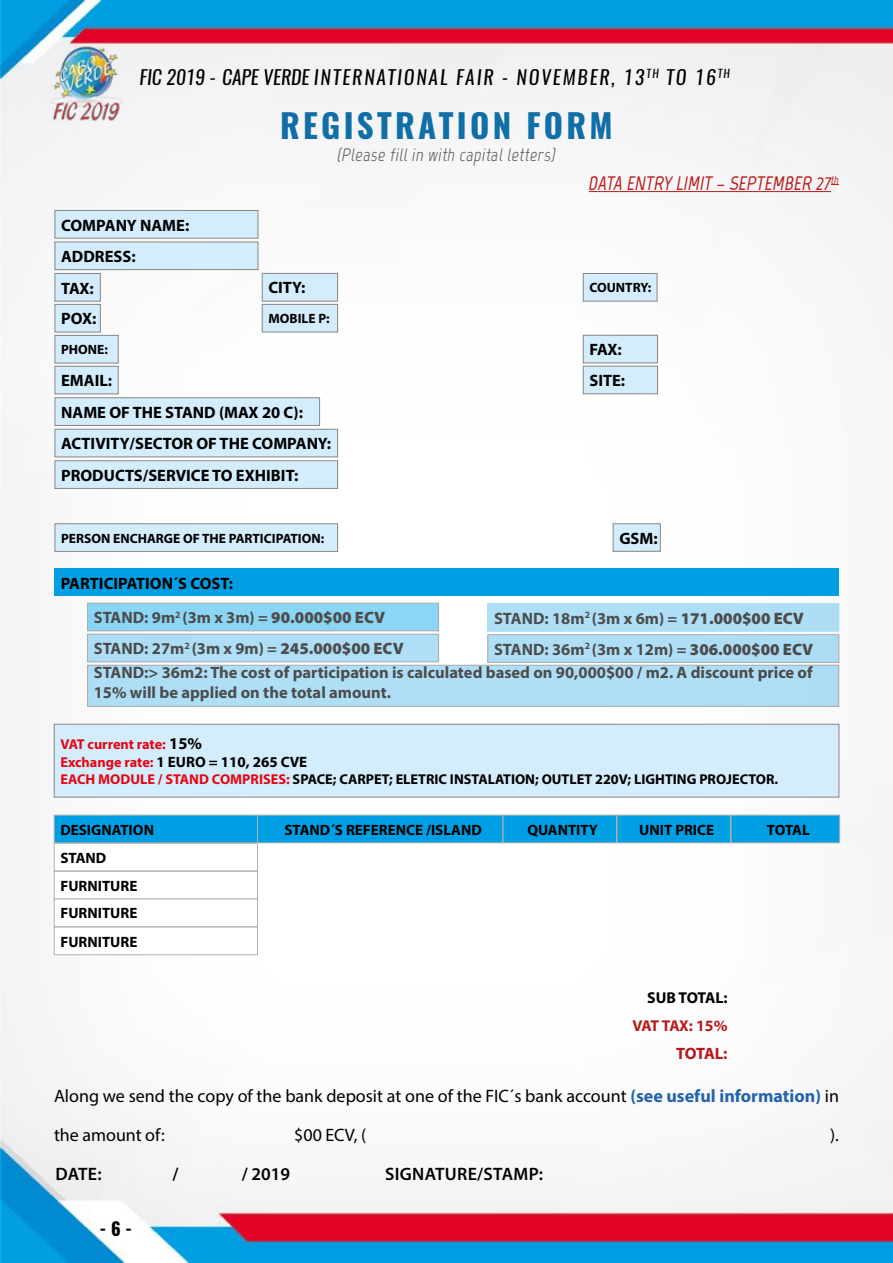
<style>
.page{position:relative;width:893px;height:1263px;background:#fff}
.page>*{position:absolute;margin:0;border:0;box-sizing:border-box;transform-origin:0 0}
.t1{font:700 33px "Oswald";letter-spacing:.1em;color:#106fa7}
.t2{font:italic 19.5px "Oswald";letter-spacing:.1em;color:#000}
.t3{font:italic 700 19.5px "Marvel";color:#b71c1b}
.t4{font:18px/39px "Myriad Pro";color:#000}
.t5{font:italic 18px "Marvel";letter-spacing:.025em;color:#646363}
.t6{font:600 18px "Myriad Pro";letter-spacing:.02em;color:#000}
.t7{font:700 18px "Oswald";color:#000}
.t8{font:700 16.5px/31.5px "Myriad Pro";color:#000}
.t9{font:700 16.5px "Myriad Pro";letter-spacing:-.03em;color:#b7181a}
.t10{font:700 15.75px "Myriad Pro";letter-spacing:-.055em;color:#b71c1b}
.t11{font:700 15.75px "Myriad Pro";letter-spacing:-.015em;color:#000}
.t12{font:700 15px/28px "Myriad Pro";color:#000}
.t13{font:700 14.25px "Myriad Pro";color:#000}
.t14{font:700 14.25px "Myriad Pro";letter-spacing:-.005em;color:#e30613}
.t15{font:700 13.5px "Myriad Pro";color:#000}
.s1{font-weight:900}
.s2{font-size:16.5px;color:#000}
.s3{font-size:14.25px;color:#e30613}
.s4{color:#e30613}
.s5{font-weight:700;color:#2362ad}
</style>
<div class="page">
<img style="left:0;top:0;width:893px;height:1263px">
<img style="left:47px;top:40px;width:86px;height:85px">
<hr style="left:589px;top:191px;width:242px;height:1px;background:#b71c1b">
<div style="left:55px;top:211px;width:203px;height:27px;background:#d4edfc"></div>
<div style="left:55px;top:210px;width:203px;height:28px;border:1px solid #878787"></div>
<div style="left:262px;top:273px;width:76px;height:28px;background:#d4edfc"></div>
<div style="left:262px;top:273px;width:76px;height:28px;border:1px solid #878787"></div>
<div style="left:262px;top:304px;width:76px;height:28px;background:#d4edfc"></div>
<div style="left:262px;top:304px;width:76px;height:28px;border:1px solid #878787"></div>
<div style="left:583px;top:273px;width:74px;height:28px;background:#d4edfc"></div>
<div style="left:583px;top:273px;width:74px;height:28px;border:1px solid #878787"></div>
<div style="left:583px;top:366px;width:74px;height:28px;background:#d4edfc"></div>
<div style="left:583px;top:366px;width:75px;height:28px;border:1px solid #878787"></div>
<div style="left:613px;top:524px;width:47px;height:27px;background:#d4edfc"></div>
<div style="left:613px;top:523px;width:47px;height:28px;border:1px solid #878787"></div>
<div style="left:55px;top:273px;width:45px;height:28px;background:#d4edfc"></div>
<div style="left:55px;top:273px;width:46px;height:28px;border:1px solid #878787"></div>
<div style="left:55px;top:304px;width:45px;height:28px;background:#d4edfc"></div>
<div style="left:55px;top:304px;width:46px;height:28px;border:1px solid #878787"></div>
<div style="left:55px;top:366px;width:63px;height:28px;background:#d4edfc"></div>
<div style="left:55px;top:366px;width:63px;height:28px;border:1px solid #878787"></div>
<div style="left:55px;top:398px;width:265px;height:27px;background:#d4edfc"></div>
<div style="left:55px;top:397px;width:265px;height:29px;border:1px solid #878787"></div>
<div style="left:55px;top:429px;width:283px;height:28px;background:#d4edfc"></div>
<div style="left:55px;top:429px;width:283px;height:28px;border:1px solid #878787"></div>
<div style="left:55px;top:461px;width:283px;height:27px;background:#d4edfc"></div>
<div style="left:55px;top:460px;width:283px;height:29px;border:1px solid #878787"></div>
<div style="left:55px;top:524px;width:283px;height:27px;background:#d4edfc"></div>
<div style="left:55px;top:523px;width:283px;height:29px;border:1px solid #878787"></div>
<div style="left:55px;top:568px;width:784px;height:28px;background:#009fe3"></div>
<div style="left:88px;top:603px;width:351px;height:28px;background:#8cd6f5"></div>
<div style="left:87px;top:603px;width:352px;height:28px;border:1px solid #878787"></div>
<div style="left:88px;top:634px;width:351px;height:28px;background:#aedff6"></div>
<div style="left:87px;top:634px;width:352px;height:28px;border:1px solid #878787"></div>
<div style="left:55px;top:242px;width:203px;height:28px;background:#d4edfc"></div>
<div style="left:55px;top:242px;width:203px;height:28px;border:1px solid #878787"></div>
<div style="left:54px;top:724px;width:785px;height:73px;background:#d4edfc"></div>
<div style="left:54px;top:724px;width:785px;height:73px;border:1px solid #878787"></div>
<div style="left:731px;top:815px;width:109px;height:28px;background:#009fe3"></div>
<div style="left:731px;top:815px;width:109px;height:28px;border:1px solid #b3b2b2"></div>
<div style="left:617px;top:815px;width:113px;height:28px;background:#009fe3"></div>
<div style="left:617px;top:815px;width:114px;height:28px;border:1px solid #b3b2b2"></div>
<div style="left:503px;top:815px;width:113px;height:28px;background:#009fe3"></div>
<div style="left:503px;top:815px;width:114px;height:28px;border:1px solid #b3b2b2"></div>
<div style="left:258px;top:815px;width:245px;height:28px;background:#009fe3"></div>
<div style="left:257px;top:815px;width:246px;height:28px;border:1px solid #b3b2b2"></div>
<div style="left:54px;top:843px;width:204px;height:28px;background:#fff"></div>
<div style="left:54px;top:843px;width:204px;height:28px;border:1px solid #b3b2b2"></div>
<div style="left:54px;top:815px;width:204px;height:28px;background:#009fe3"></div>
<div style="left:54px;top:815px;width:204px;height:28px;border:1px solid #b3b2b2"></div>
<div style="left:54px;top:871px;width:204px;height:28px;background:#fff"></div>
<div style="left:54px;top:871px;width:204px;height:28px;border:1px solid #b3b2b2"></div>
<div style="left:583px;top:335px;width:74px;height:28px;background:#d4edfc"></div>
<div style="left:583px;top:335px;width:75px;height:28px;border:1px solid #878787"></div>
<div style="left:55px;top:335px;width:63px;height:28px;background:#d4edfc"></div>
<div style="left:55px;top:335px;width:63px;height:28px;border:1px solid #878787"></div>
<div style="left:488px;top:604px;width:351px;height:27px;background:#aedff6"></div>
<div style="left:488px;top:603px;width:351px;height:28px;border:1px solid #8cd2f3"></div>
<div style="left:488px;top:635px;width:351px;height:27px;background:#aedff6"></div>
<div style="left:488px;top:634px;width:351px;height:28px;border:1px solid #878787"></div>
<div style="left:54px;top:899px;width:204px;height:28px;background:#fff"></div>
<div style="left:54px;top:899px;width:204px;height:28px;border:1px solid #b3b2b2"></div>
<div style="left:54px;top:927px;width:204px;height:28px;background:#fff"></div>
<div style="left:54px;top:927px;width:204px;height:28px;border:1px solid #b3b2b2"></div>
<div style="left:88px;top:665px;width:751px;height:41px;background:#aedff6"></div>
<div style="left:87px;top:665px;width:752px;height:41px;border:1px solid #878787"></div>
<p class="t2" style="left:140px;top:63px;width:592px">FIC 2019 - CAPE VERDE INTERNATIONAL FAIR - NOVEMBER, 13<sup>TH</sup> TO 16<sup>TH</sup></p>
<p class="t8" style="left:61px;top:209px;width:130px">COMPANY NAME:</p>
<p class="t8" style="left:61px;top:240px;width:76px">ADDRESS:</p>
<p class="t8" style="left:61px;top:272px;width:37px;line-height:30.9px">TAX:<br>POX:</p>
<h1 class="t1" style="left:280px;top:103px;width:334px">REGISTRATION FORM</h1>
<p class="t5" style="left:337px;top:144px;width:220px">(Please fill in with capital letters)</p>
<p class="t3" style="left:589px;top:172px;width:251px">DATA ENTRY LIMIT – SEPTEMBER 27<sup>th</sup></p>
<p class="t8" style="left:268px;top:272px;width:39px">CITY:</p>
<p class="t15" style="left:268px;top:310px;width:63px">MOBILE P:</p>
<p class="t15" style="left:589px;top:279px;width:63px">COUNTRY:</p>
<p class="t15" style="left:61px;top:341px;width:48px">PHONE:</p>
<p class="t8" style="left:589px;top:333px;width:34px">FAX:</p>
<p class="t8" style="left:61px;top:364px;width:272px">EMAIL:<br>NAME OF THE STAND (MAX 20 C):<br>ACTIVITY/SECTOR OF THE COMPANY:<br>PRODUCTS/SERVICE TO EXHIBIT:</p>
<p class="t15" style="left:61px;top:529px;width:265px">PERSON ENCHARGE OF THE PARTICIPATION:</p>
<p class="t8" style="left:94px;top:565px;width:293px;line-height:34.7px;text-indent:-33px">PARTICIPATION´S COST:<br>STAND: 9m<sup>2</sup> (3m x 3m) = <span class="s1">90.000$00 ECV</span></p>
<p class="t8" style="left:94px;top:632px;width:311px">STAND: 27m<sup>2</sup> (3m x 9m) = <span class="s1">245.000$00 ECV</span></p>
<p class="t8" style="left:589px;top:364px;width:37px">SITE:</p>
<p class="t8" style="left:619px;top:522px;width:40px">GSM:</p>
<p class="t8" style="left:494px;top:602px;width:321px;line-height:31px">STAND: 18m<sup>2</sup> (3m x 6m) = <span class="s1">171.000$00 ECV<br></span>STAND: 36m<sup>2</sup> (3m x 12m) = <span class="s1">306.000$00 ECV</span></p>
<p class="t8" style="left:94px;top:662px;width:720px;line-height:19.8px">STAND:&gt; 36m2: The cost of participation is calculated based on 90,000$00 / m2. A discount price of<br>15% will be applied on the total amount.</p>
<p class="t14" style="left:60px;top:735px;width:143px">VAT current rate: <span class="s2">15%</span></p>
<p class="t12" style="left:60px;top:748px;width:248px"><span class="s3">Exchange rate:</span> 1 EURO = 110, 265 CVE</p>
<p class="t13" style="left:60px;top:770px;width:719px"><span class="s4">EACH MODULE / STAND COMPRISES:</span> SPACE; CARPET; ELETRIC INSTALATION; OUTLET 220V; LIGHTING PROJECTOR.</p>
<p class="t12" style="left:639px;top:815px;width:76px">UNIT PRICE</p>
<p class="t12" style="left:767px;top:815px;width:44px">TOTAL</p>
<p class="t12" style="left:285px;top:815px;width:199px">STAND´S REFERENCE /ISLAND</p>
<p class="t12" style="left:527px;top:815px;width:72px">QUANTITY</p>
<p class="t12" style="left:60px;top:815px;width:95px">DESIGNATION</p>
<p class="t12" style="left:60px;top:843px;width:47px">STAND</p>
<p class="t12" style="left:60px;top:871px;width:79px">FURNITURE</p>
<p class="t12" style="left:60px;top:899px;width:79px">FURNITURE<br>FURNITURE</p>
<p class="t11" style="left:647px;top:987px;width:82px">SUB TOTAL:</p>
<p class="t10" style="left:632px;top:1015px;width:97px">VAT TAX: 15%</p>
<p class="t9" style="left:676px;top:1043px;width:53px">TOTAL:</p>
<p class="t4" style="left:54px;top:1076px;width:786px">Along we send the copy of the bank deposit at one of the FIC´s bank account <span class="s5">(see useful information)</span> in the amount of:</p>
<p class="t4" style="left:294px;top:1115px;width:74px">$00 ECV, (</p>
<p class="t4" style="left:830px;top:1115px;width:10px">).</p>
<p class="t6" style="left:55px;top:1163px;width:48px">DATE:</p>
<p class="t6" style="left:172px;top:1163px;width:8px">/</p>
<p class="t6" style="left:242px;top:1163px;width:50px">/ 2019</p>
<p class="t6" style="left:385px;top:1163px;width:159px">SIGNATURE/STAMP:</p>
<p class="t7" style="left:99px;top:1216px;width:34px">- 6 -</p>
</div>
